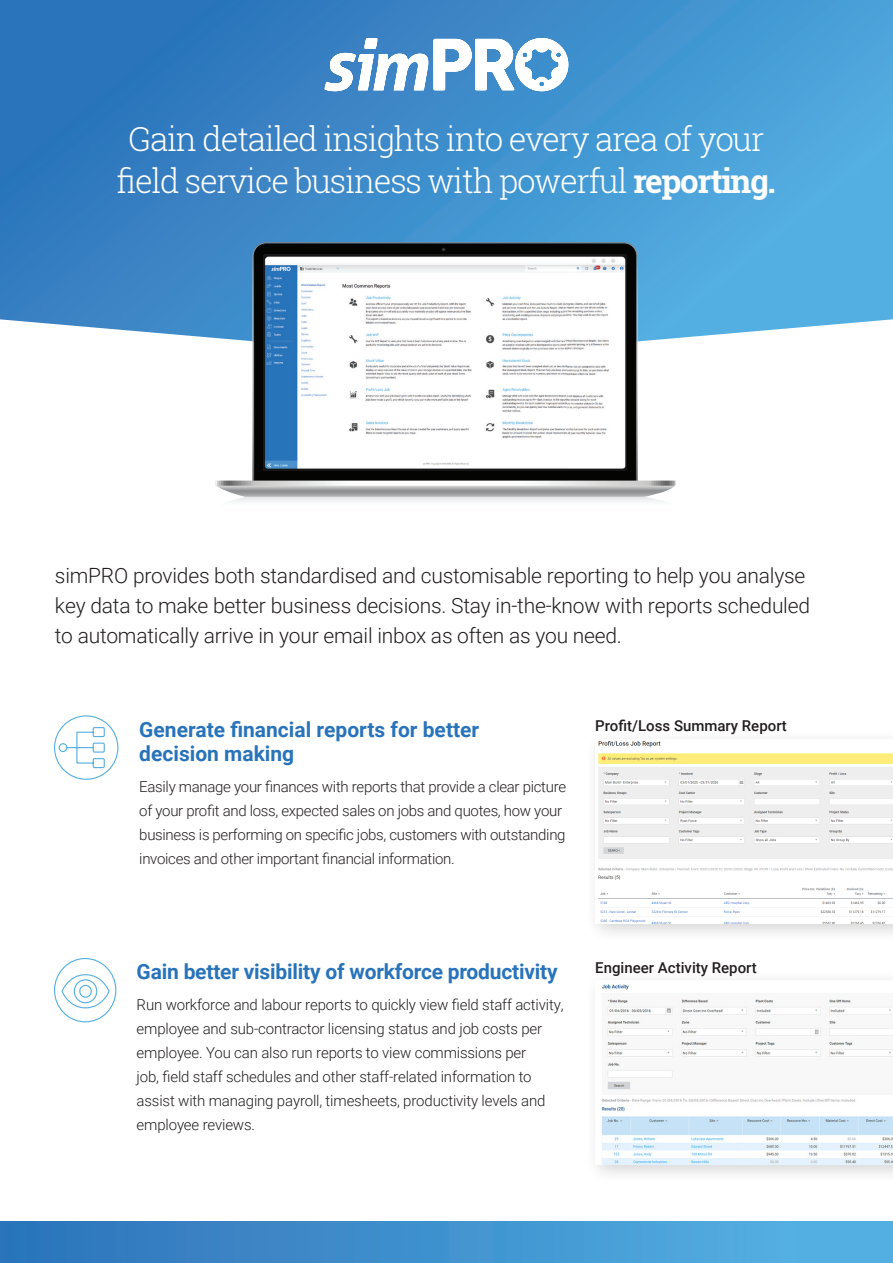
<style>
.page{position:relative;width:893px;height:1263px;background:#fff}
.page>*{position:absolute;margin:0;border:0;box-sizing:border-box;transform-origin:0 0}
.t1{font:300 33px/42px "Roboto Slab";letter-spacing:-.04em;color:#fff;text-align:center}
.t2{font:300 21px/30px "Roboto";letter-spacing:-.01em;color:#231f20}
.t3{font:700 21px/24px "Roboto";letter-spacing:-.01em;color:#2873ba}
.t4{font:300 15px/24px "Roboto";letter-spacing:-.01em;color:#231f20}
.t5{font:500 15px "Roboto";color:#231f20}
.s1{font-weight:700}
</style>
<div class="page">
<svg style="left:0;top:0;width:893px;height:342px;background:#4392ce"></svg>
<svg style="left:325px;top:38px;width:243px;height:53px"></svg>
<svg style="left:254px;top:243px;width:382px;height:238px;background:#090b0a"></svg>
<div style="left:262px;top:252px;width:366px;height:220px;background:linear-gradient(to right,#181717,#181717);border-radius:3px"></div>
<svg style="left:441px;top:247px;width:5px;height:5px"></svg>
<svg style="left:215px;top:481px;width:461px;height:16px"></svg>
<img style="left:263px;top:255px;width:364px;height:215px">
<div style="left:0;top:1221px;width:893px;height:42px;background:linear-gradient(to right,#2d72ba,#57b4e5)"></div>
<div style="left:54px;top:715px;width:64px;height:65px;border:1px solid #53afe2;border-radius:50%"></div>
<svg style="left:58px;top:726px;width:47px;height:43px"></svg>
<div style="left:585px;top:729px;width:308px;height:215px;background:#231f20;opacity:.2"></div>
<img style="left:595px;top:740px;width:298px;height:183px">
<div style="left:585px;top:970px;width:308px;height:214px;background:#231f20;opacity:.2"></div>
<img style="left:595px;top:981px;width:298px;height:183px">
<div style="left:54px;top:958px;width:62px;height:64px;border:1px solid #53afe2;border-radius:50%"></div>
<svg style="left:61px;top:974px;width:49px;height:35px"></svg>
<p class="t1" style="left:117px;top:117px;width:661px">Gain detailed insights into every area of your field service business with powerful <span class="s1">reporting.</span></p>
<p class="t2" style="left:55px;top:560px;width:757px">simPRO provides both standardised and customisable reporting to help you analyse key data to make better business decisions. Stay in-the-know with reports scheduled to automatically arrive in your email inbox as often as you need.</p>
<p class="t3" style="left:139px;top:717px;width:341px">Generate financial reports for better decision making</p>
<p class="t4" style="left:139px;top:774px;width:428px">Easily manage your finances with reports that provide a clear picture of your profit and loss, expected sales on jobs and quotes, how your business is performing on specific jobs, customers with outstanding invoices and other important financial information.</p>
<p class="t5" style="left:595px;top:715px;width:193px">Profit/Loss Summary Report</p>
<p class="t3" style="left:137px;top:959px;width:422px">Gain better visibility of workforce productivity</p>
<p class="t5" style="left:595px;top:957px;width:163px">Engineer Activity Report</p>
<p class="t4" style="left:137px;top:992px;width:428px">Run workforce and labour reports to quickly view field staff activity, employee and sub-contractor licensing status and job costs per employee. You can also run reports to view commissions per<br>job, field staff schedules and other staff-related information to assist with managing payroll, timesheets, productivity levels and employee reviews.</p>
</div>
